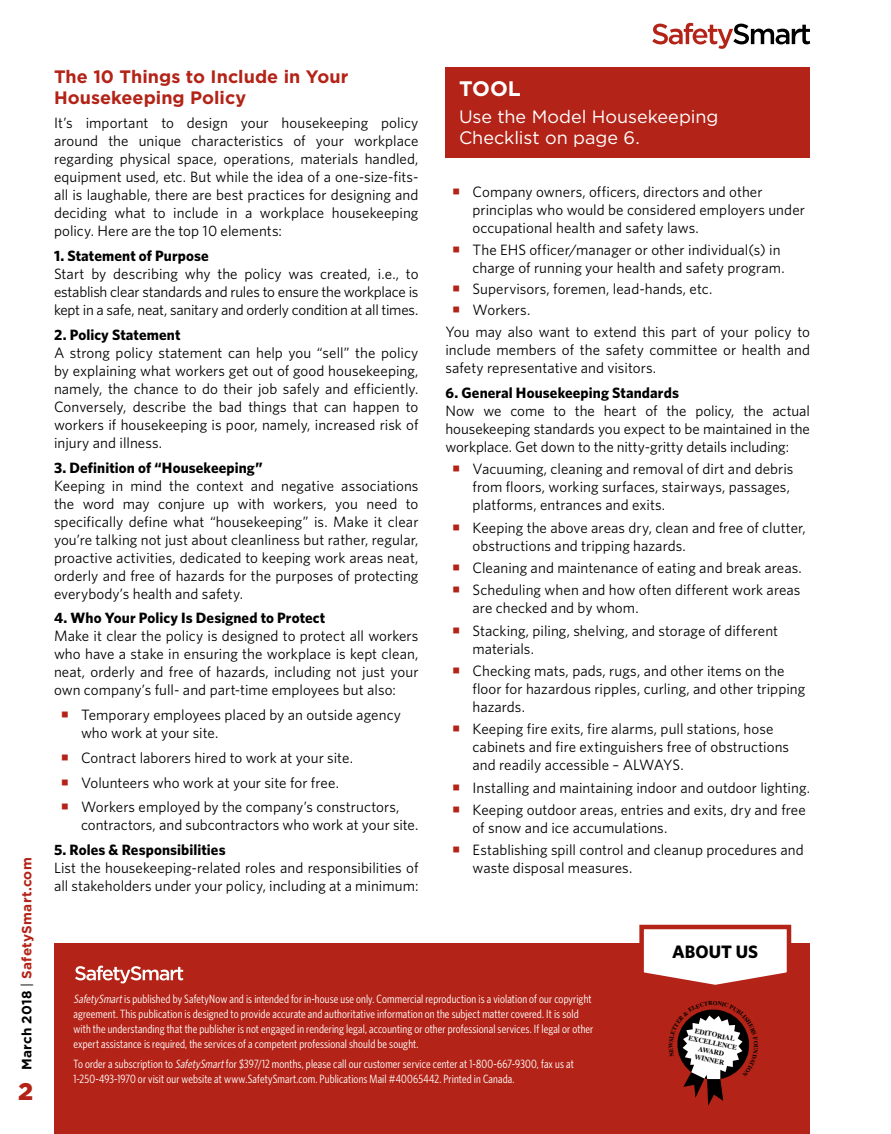
<style>
.page{position:relative;width:891px;height:1134px;background:#fff}
.page>*{position:absolute;margin:0;border:0;box-sizing:border-box;transform-origin:0 0}
.t1{font:900 24px "Gotham HTF";color:#b32317}
.t2{font:700 21px "Gotham HTF";color:#fff}
.t3{font:700 18px/21px "Gotham HTF";letter-spacing:.005em;color:#b32317}
.t4{font:18px/21px "Gotham HTF";color:#fff}
.t5{font:700 18px "Whitney HTF";color:#000}
.t6{font:15px/18px "Whitney HTF";letter-spacing:.005em;color:#000}
.t7{font:700 15px "Whitney HTF";letter-spacing:.005em;color:#000}
.t8{font:700 13.5px "Gotham HTF";letter-spacing:.015em;color:#b32317}
.t9{font:condensed 12px/15px "Whitney HTF";letter-spacing:.01em;color:#fff}
.t10{font:700 7.05px/8.4px "Times";color:#000;text-align:center}
.s1{color:#000}
.s2{font-weight:400;color:#000}
.s3{font-style:italic}
</style>
<div class="page">
<div style="left:54px;top:944px;width:756px;height:190px;background:#b32317"></div>
<svg style="left:636px;top:924px;width:158px;height:61px"></svg>
<svg style="left:75px;top:966px;width:108px;height:17px"></svg>
<svg style="left:652px;top:23px;width:158px;height:26px"></svg>
<div style="left:446px;top:68px;width:364px;height:90px;background:#b32317"></div>
<svg style="left:677px;top:1009px;width:72px;height:97px"></svg>
<p class="t8" style="left:19px;top:1070px;width:214px;rotate:-90deg"><span class="s1">March 2018</span> <span class="s2">|</span> SafetySmart.com</p>
<h1 class="t1" style="left:18px;top:1078px;width:16px">2</h1>
<p class="t3" style="left:54px;top:65px;width:296px">The 10 Things to Include in Your<br>Housekeeping Policy</p>
<p class="t6" style="left:54px;top:114px;width:366px;text-align:justify">It’s important to design your housekeeping policy around the unique characteristics of your workplace regarding physical space, operations, materials handled, equipment used, etc. But while the idea of a one-size-fits&shy;all is laughable, there are best practices for designing and deciding what to include in a workplace housekeeping policy. Here are the top 10 elements:</p>
<p class="t7" style="left:54px;top:247px;width:156px">1. Statement of Purpose</p>
<p class="t6" style="left:54px;top:265px;width:366px;text-align:justify">Start by describing why the policy was created, i.e., to establish clear standards and rules to ensure the workplace is kept in a safe, neat, sanitary and orderly condition at all times.</p>
<p class="t7" style="left:54px;top:326px;width:128px">2. Policy Statement</p>
<p class="t6" style="left:54px;top:343px;width:366px;text-align:justify">A strong policy statement can help you “sell” the policy by explaining what workers get out of good housekeeping, namely, the chance to do their job safely and efficiently.<br>Conversely, describe the bad things that can happen to workers if housekeeping is poor, namely, increased risk of injury and illness.</p>
<p class="t7" style="left:54px;top:458px;width:210px">3. Definition of “Housekeeping”</p>
<p class="t6" style="left:54px;top:476px;width:366px;text-align:justify">Keeping in mind the context and negative associations the word may conjure up with workers, you need to specifically define what “housekeeping” is. Make it clear you’re talking not just about cleanliness but rather, regular, proactive activities, dedicated to keeping work areas neat, orderly and free of hazards for the purposes of protecting everybody’s health and safety.</p>
<p class="t7" style="left:54px;top:609px;width:273px">4. Who Your Policy Is Designed to Protect</p>
<p class="t6" style="left:54px;top:627px;width:366px;text-align:justify">Make it clear the policy is designed to protect all workers who have a stake in ensuring the workplace is kept clean, neat, orderly and free of hazards, including not just your own company’s full- and part-time employees but also:</p>
<p class="t6" style="left:81px;top:706px;width:322px">Temporary employees placed by an outside agency who work at your site.</p>
<p class="t6" style="left:81px;top:745px;width:320px;line-height:24.8px">Contract laborers hired to work at your site.<br>Volunteers who work at your site for free.<br>Workers employed by the company’s constructors,</p>
<p class="t6" style="left:81px;top:816px;width:339px">contractors, and subcontractors who work at your site.</p>
<p class="t7" style="left:54px;top:841px;width:173px">5. Roles &amp; Responsibilities</p>
<p class="t6" style="left:54px;top:859px;width:366px">List the housekeeping-related roles and responsibilities of all stakeholders under your policy, including at a minimum:</p>
<h2 class="t2" style="left:459px;top:76px;width:63px">TOOL</h2>
<p class="t4" style="left:459px;top:106px;width:261px">Use the Model Housekeeping<br>Checklist on page 6.</p>
<p class="t6" style="left:472px;top:183px;width:334px">Company owners, officers, directors and other principlas who would be considered employers under occupational health and safety laws.</p>
<p class="t6" style="left:472px;top:240px;width:314px">The EHS officer/manager or other individual(s) in charge of running your health and safety program.</p>
<p class="t6" style="left:472px;top:279px;width:241px">Supervisors, foremen, lead-hands, etc.</p>
<p class="t6" style="left:472px;top:300px;width:59px">Workers.</p>
<p class="t6" style="left:446px;top:323px;width:366px">You may also want to extend this part of your policy to</p>
<p class="t6" style="left:446px;top:341px;width:366px">include members of the safety committee or health and safety representative and visitors.</p>
<p class="t7" style="left:446px;top:384px;width:235px">6. General Housekeeping Standards</p>
<p class="t6" style="left:446px;top:402px;width:366px;text-align:justify">Now we come to the heart of the policy, the actual housekeeping standards you expect to be maintained in the workplace. Get down to the nitty-gritty details including:</p>
<p class="t6" style="left:472px;top:460px;width:323px">Vacuuming, cleaning and removal of dirt and debris from floors, working surfaces, stairways, passages, platforms, entrances and exits.</p>
<p class="t6" style="left:472px;top:518px;width:335px">Keeping the above areas dry, clean and free of clutter, obstructions and tripping hazards.</p>
<p class="t6" style="left:472px;top:556px;width:331px;line-height:22.4px">Cleaning and maintenance of eating and break areas.<br>Scheduling when and how often different work areas</p>
<p class="t6" style="left:472px;top:597px;width:307px;line-height:22.4px">are checked and by whom.<br>Stacking, piling, shelving, and storage of different</p>
<p class="t6" style="left:472px;top:637px;width:314px;line-height:22.4px">materials.<br>Checking mats, pads, rugs, and other items on the</p>
<p class="t6" style="left:472px;top:679px;width:334px">floor for hazardous ripples, curling, and other tripping hazards.</p>
<p class="t6" style="left:472px;top:720px;width:318px">Keeping fire exits, fire alarms, pull stations, hose cabinets and fire extinguishers free of obstructions and readily accessible – ALWAYS.</p>
<p class="t6" style="left:472px;top:776px;width:339px;line-height:22.4px">Installing and maintaining indoor and outdoor lighting.<br>Keeping outdoor areas, entries and exits, dry and free</p>
<p class="t6" style="left:472px;top:816px;width:333px;line-height:22.4px">of snow and ice accumulations.<br>Establishing spill control and cleanup procedures and</p>
<p class="t6" style="left:472px;top:859px;width:161px">waste disposal measures.</p>
<p class="t5" style="left:672px;top:941px;width:87px">ABOUT US</p>
<p class="t9" style="left:74px;top:992px;width:521px"><span class="s3">SafetySmart</span>is published by SafetyNow and is intended for in-house use only. Commercial reproduction is a violation of our copyright agreement. This publication is designed to provide accurate and authoritative information on the subject matter covered. It is sold with the understanding that the publisher is not engaged in rendering legal, accounting or other professional services. If legal or other expert assistance is required, the services of a competent professional should be sought.</p>
<p class="t9" style="left:74px;top:1056px;width:502px">To order a subscription to <span class="s3">SafetySmart</span>for $397/12 months, please call our customer service center at 1-800-667-9300, fax us at<br>1-250-493-1970 or visit our website at www.SafetySmart.com. Publications Mail #40065442. Printed in Canada.</p>
<p class="t10" style="left:692px;top:1025px;width:51px;rotate:12deg">EDITORIAL<br>EXCELLENCE<br>AWARD<br>WINNER</p>
</div>
